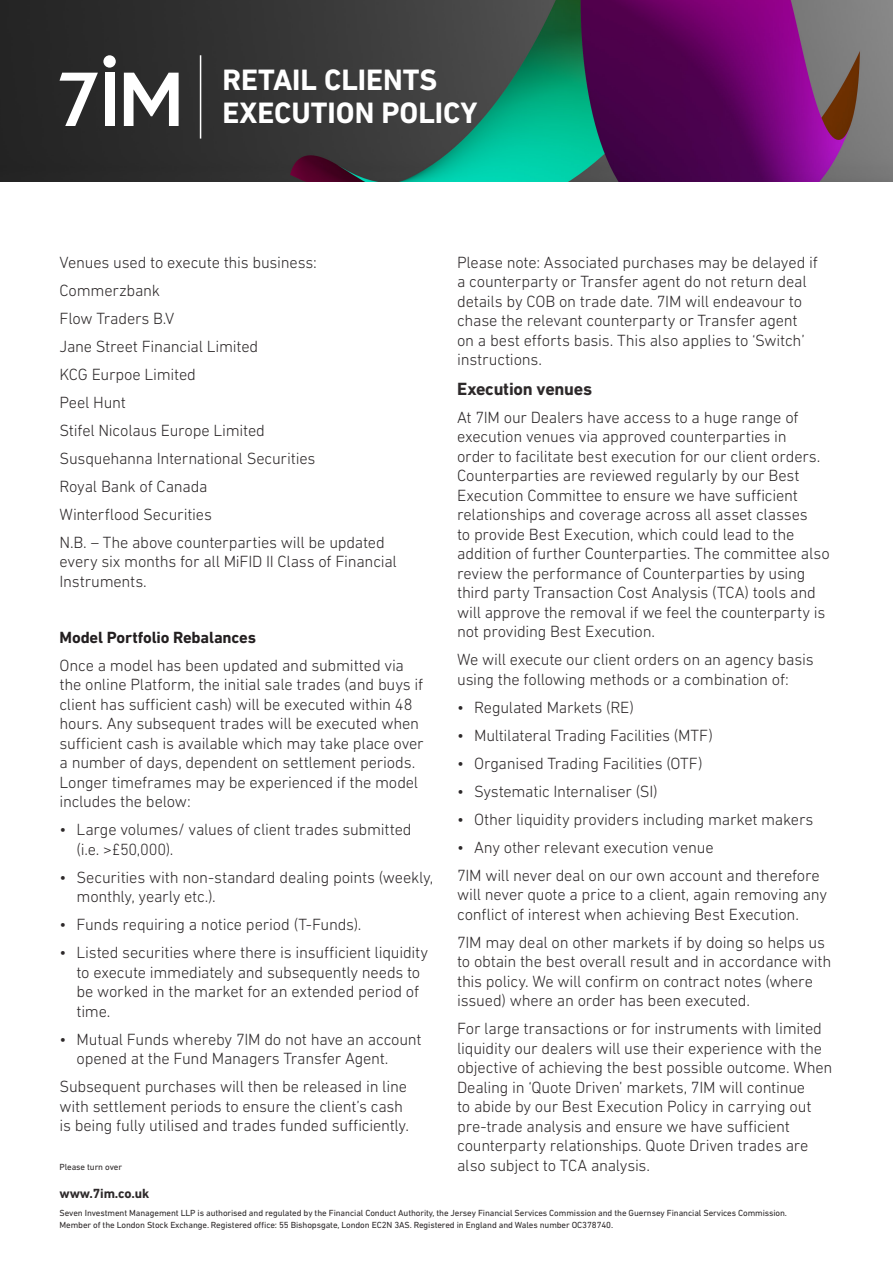
<style>
.page{position:relative;width:893px;height:1263px;background:#fff}
.page>*{position:absolute;margin:0;border:0;box-sizing:border-box;transform-origin:0 0}
.t1{font:700 30px "DIN Next LT Pro";color:#fff}
.Content_H1_Bold_12_1{font:700 18px "DIN Next LT Pro";letter-spacing:-.015em;color:#2d292a}
.Content_Body_Light_1{font:300 16.5px/19.5px "DIN Next LT Pro";letter-spacing:-.015em;color:#2d292a}
.Content_Body_Light_1-2{font:700 16.5px "DIN Next LT Pro";letter-spacing:-.01em;color:#231f20}
.Footer_Signoff_Bold{font:700 13.5px "DIN Next LT Pro";letter-spacing:-.01em;color:#2d292a}
.Footer_Reg_Address_R{font:9px/12px "DIN Next LT Pro";letter-spacing:-.01em;color:#2d292a}
</style>
<div class="page">
<img style="left:0;top:0;width:893px;height:181px">
<svg style="left:60px;top:73px;width:38px;height:53px"></svg>
<svg style="left:103px;top:55px;width:13px;height:13px"></svg>
<div style="left:105px;top:73px;width:9px;height:53px;background:#fff"></div>
<svg style="left:124px;top:73px;width:55px;height:53px"></svg>
<hr style="left:200px;top:55px;width:1px;height:84px;background:#fff">
<p class="t1" style="left:223px;top:63px;width:216px">RETAIL CLIENTS</p>
<p class="t1" style="left:223px;top:96px;width:257px">EXECUTION POLICY</p>
<p class="Content_Body_Light_1" style="left:60px;top:252px;width:259px">Venues used to execute this business:</p>
<p class="Content_Body_Light_1" style="left:60px;top:280px;width:102px">Commerzbank</p>
<p class="Content_Body_Light_1" style="left:60px;top:308px;width:116px">Flow Traders B.V</p>
<p class="Content_Body_Light_1" style="left:60px;top:336px;width:200px">Jane Street Financial Limited</p>
<p class="Content_Body_Light_1" style="left:60px;top:364px;width:138px">KCG Eurpoe Limited</p>
<p class="Content_Body_Light_1" style="left:60px;top:392px;width:68px">Peel Hunt</p>
<p class="Content_Body_Light_1" style="left:60px;top:420px;width:207px">Stifel Nicolaus Europe Limited</p>
<p class="Content_Body_Light_1" style="left:60px;top:448px;width:257px">Susquehanna International Securities</p>
<p class="Content_Body_Light_1" style="left:60px;top:476px;width:150px">Royal Bank of Canada</p>
<p class="Content_Body_Light_1" style="left:60px;top:504px;width:154px">Winterflood Securities</p>
<p class="Content_Body_Light_1" style="left:60px;top:532px;width:339px">N.B. – The above counterparties will be updated every six months for all MiFID II Class of Financial<br>Instruments.</p>
<p class="Content_Body_Light_1-2" style="left:60px;top:627px;width:198px">Model Portfolio Rebalances</p>
<p class="Content_Body_Light_1" style="left:60px;top:655px;width:366px">Once a model has been updated and submitted via the online Platform, the initial sale trades (and buys if client has sufficient cash) will be executed within 48 hours. Any subsequent trades will be executed when sufficient cash is available which may take place over a number of days, dependent on settlement periods.<br>Longer timeframes may be experienced if the model includes the below:</p>
<p class="Content_Body_Light_1" style="left:77px;top:820px;width:337px;text-indent:-17px">• Large volumes/ values of client trades submitted (i.e. &gt;£50,000).</p>
<p class="Content_Body_Light_1" style="left:77px;top:867px;width:358px;text-indent:-17px">• Securities with non-standard dealing points (weekly, monthly, yearly etc.).</p>
<p class="Content_Body_Light_1" style="left:60px;top:915px;width:303px">• Funds requiring a notice period (T-Funds).</p>
<p class="Content_Body_Light_1" style="left:77px;top:943px;width:353px;text-indent:-17px">• Listed securities where there is insufficient liquidity to execute immediately and subsequently needs to be worked in the market for an extended period of time.</p>
<p class="Content_Body_Light_1" style="left:77px;top:1029px;width:347px;text-indent:-17px">• Mutual Funds whereby 7IM do not have an account opened at the Fund Managers Transfer Agent.</p>
<p class="Content_Body_Light_1" style="left:60px;top:1077px;width:351px">Subsequent purchases will then be released in line with settlement periods to ensure the client’s cash is being fully utilised and trades funded sufficiently.</p>
<p class="Footer_Reg_Address_R" style="left:60px;top:1161px;width:64px">Please turn over</p>
<p class="Content_Body_Light_1" style="left:457px;top:252px;width:362px">Please note: Associated purchases may be delayed if a counterparty or Transfer agent do not return deal details by COB on trade date. 7IM will endeavour to chase the relevant counterparty or Transfer agent on a best efforts basis. This also applies to ‘Switch’ instructions.</p>
<p class="Content_H1_Bold_12_1" style="left:457px;top:378px;width:137px">Execution venues</p>
<p class="Content_Body_Light_1" style="left:457px;top:407px;width:374px">At 7IM our Dealers have access to a huge range of execution venues via approved counterparties in<br>order to facilitate best execution for our client orders.<br>Counterparties are reviewed regularly by our Best Execution Committee to ensure we have sufficient relationships and coverage across all asset classes<br>to provide Best Execution, which could lead to the addition of further Counterparties. The committee also review the performance of Counterparties by using third party Transaction Cost Analysis (TCA) tools and will approve the removal if we feel the counterparty is not providing Best Execution.</p>
<p class="Content_Body_Light_1" style="left:457px;top:649px;width:358px">We will execute our client orders on an agency basis using the following methods or a combination of:</p>
<p class="Content_Body_Light_1" style="left:457px;top:697px;width:178px">• Regulated Markets (RE)</p>
<p class="Content_Body_Light_1" style="left:457px;top:725px;width:257px">• Multilateral Trading Facilities (MTF)</p>
<p class="Content_Body_Light_1" style="left:457px;top:753px;width:247px">• Organised Trading Facilities (OTF)</p>
<p class="Content_Body_Light_1" style="left:457px;top:781px;width:202px">• Systematic Internaliser (SI)</p>
<p class="Content_Body_Light_1" style="left:457px;top:809px;width:358px">• Other liquidity providers including market makers</p>
<p class="Content_Body_Light_1" style="left:457px;top:837px;width:258px">• Any other relevant execution venue</p>
<p class="Content_Body_Light_1" style="left:457px;top:865px;width:372px">7IM will never deal on our own account and therefore will never quote a price to a client, again removing any conflict of interest when achieving Best Execution.</p>
<p class="Content_Body_Light_1" style="left:457px;top:932px;width:376px">7IM may deal on other markets if by doing so helps us to obtain the best overall result and in accordance with this policy. We will confirm on contract notes (where issued) where an order has been executed.</p>
<p class="Content_Body_Light_1" style="left:457px;top:1019px;width:377px">For large transactions or for instruments with limited liquidity our dealers will use their experience with the objective of achieving the best possible outcome. When Dealing in ‘Quote Driven’ markets, 7IM will continue<br>to abide by our Best Execution Policy in carrying out pre-trade analysis and ensure we have sufficient counterparty relationships. Quote Driven trades are also subject to TCA analysis.</p>
<p class="Footer_Signoff_Bold" style="left:60px;top:1185px;width:91px">www.7im.co.uk</p>
<p class="Footer_Reg_Address_R" style="left:60px;top:1207px;width:729px">Seven Investment Management LLP is authorised and regulated by the Financial Conduct Authority, the Jersey Financial Services Commission and the Guernsey Financial Services Commission.<br>Member of the London Stock Exchange. Registered office: 55 Bishopsgate, London EC2N 3AS. Registered in England and Wales number OC378740.</p>
</div>
